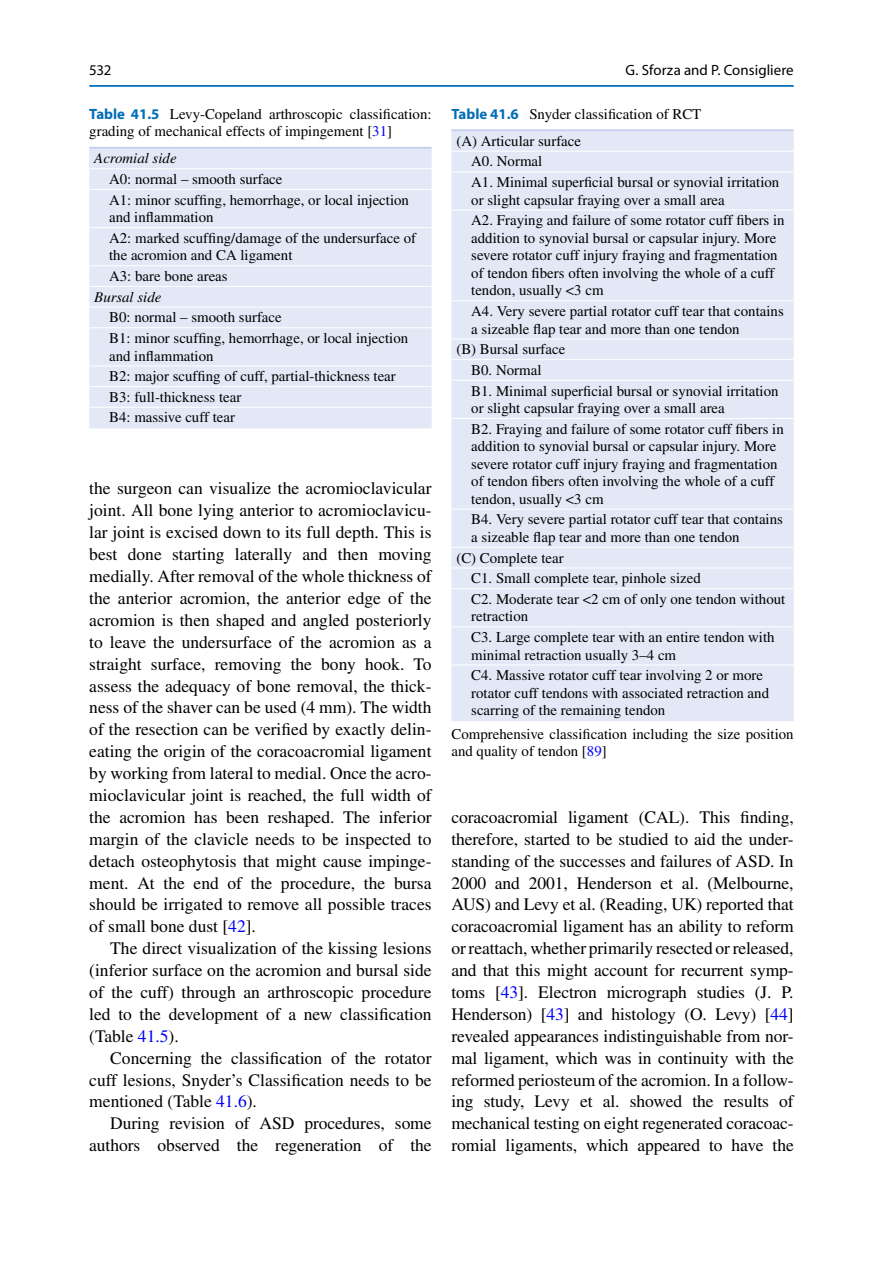
<style>
.page{position:relative;width:883px;height:1261px;background:#fff}
.page>*{position:absolute;margin:0;border:0;box-sizing:border-box;transform-origin:0 0}
.t1{font:17.5px/21.9px "Fdcnty Times";color:#000;text-align:justify}
.t2{font:14.88px/20.7px "Fdcnty Times";color:#000}
.t3{font:14.88px "Rdwdqn Myriad";letter-spacing:.005em;color:#000}
.t4{font:italic 14.88px "Wsvdjy Times";color:#000}
.s1{font-family:"Vjfqgh Myriad";font-weight:700;color:#006db6}
.s2{color:#0000fa}
</style>
<div class="page">
<div style="left:89px;top:148px;width:343px;height:280px;background:#e2e8f6"></div>
<hr style="left:89px;top:147px;width:343px;height:1px;background:#c3cfeb">
<hr style="left:89px;top:168px;width:343px;height:1px;background:#fff">
<hr style="left:89px;top:189px;width:343px;height:1px;background:#fff">
<hr style="left:89px;top:227px;width:343px;height:1px;background:#fff">
<hr style="left:89px;top:265px;width:343px;height:1px;background:#fff">
<hr style="left:89px;top:286px;width:343px;height:1px;background:#fff">
<hr style="left:89px;top:306px;width:343px;height:1px;background:#fff">
<hr style="left:89px;top:327px;width:343px;height:1px;background:#fff">
<hr style="left:89px;top:365px;width:343px;height:1px;background:#fff">
<hr style="left:89px;top:386px;width:343px;height:1px;background:#fff">
<hr style="left:89px;top:407px;width:343px;height:1px;background:#fff">
<svg style="left:451px;top:131px;width:343px;height:590px;background:#e3e9f6"></svg>
<hr style="left:451px;top:129px;width:343px;height:2px;background:#c3cfeb">
<hr style="left:451px;top:151px;width:343px;height:1px;background:#fff">
<hr style="left:451px;top:171px;width:343px;height:1px;background:#fff">
<hr style="left:451px;top:209px;width:343px;height:1px;background:#fff">
<hr style="left:451px;top:300px;width:343px;height:1px;background:#fff">
<hr style="left:451px;top:338px;width:343px;height:1px;background:#fff">
<hr style="left:451px;top:359px;width:343px;height:1px;background:#fff">
<hr style="left:451px;top:380px;width:343px;height:1px;background:#fff">
<hr style="left:451px;top:418px;width:343px;height:1px;background:#fff">
<hr style="left:451px;top:508px;width:343px;height:1px;background:#fff">
<hr style="left:451px;top:546px;width:343px;height:1px;background:#fff">
<hr style="left:451px;top:567px;width:343px;height:1px;background:#fff">
<hr style="left:451px;top:588px;width:343px;height:1px;background:#fff">
<hr style="left:451px;top:626px;width:343px;height:1px;background:#fff">
<hr style="left:451px;top:664px;width:343px;height:1px;background:#fff">
<hr style="left:89px;top:85px;width:705px;height:2px;background:#006db6">
<p class="t3" style="left:89px;top:64px;width:24px">532</p>
<p class="t2" style="left:89px;top:106px;width:344px;line-height:17.5px"><span class="s1">Table 41.5</span> Levy-Copeland arthroscopic classification: grading of mechanical effects of impingement [ <span class="s2">31</span> ]</p>
<p class="t4" style="left:94px;top:153px;width:84px">Acromial side</p>
<p class="t2" style="left:109px;top:170px;width:301px">A0: normal – smooth surface<br>A1: minor scuffing, hemorrhage, or local injection</p>
<p class="t2" style="left:109px;top:208px;width:309px">and inflammation<br>A2: marked scuffing/damage of the undersurface of</p>
<p class="t2" style="left:109px;top:246px;width:185px">the acromion and CA ligament<br>A3: bare bone areas</p>
<p class="t4" style="left:94px;top:291px;width:69px">Bursal side</p>
<p class="t2" style="left:109px;top:308px;width:301px">B0: normal – smooth surface<br>B1: minor scuffing, hemorrhage, or local injection</p>
<p class="t2" style="left:109px;top:346px;width:288px">and inflammation<br>B2: major scuffing of cuff, partial-thickness tear<br>B3: full-thickness tear<br>B4: massive cuff tear</p>
<p class="t1" style="left:89px;top:479px;width:344px">the surgeon can visualize the acromioclavicular joint. All bone lying anterior to acromioclavicu&shy;lar joint is excised down to its full depth. This is best done starting laterally and then moving medially. After removal of the whole thickness of the anterior acromion, the anterior edge of the acromion is then shaped and angled posteriorly to leave the undersurface of the acromion as a straight surface, removing the bony hook. To assess the adequacy of bone removal, the thick&shy;ness of the shaver can be used (4 mm). The width of the resection can be verified by exactly delin&shy;eating the origin of the coracoacromial ligament by working from lateral to medial. Once the acro&shy;mioclavicular joint is reached, the full width of the acromion has been reshaped. The inferior margin of the clavicle needs to be inspected to detach osteophytosis that might cause impinge&shy;ment. At the end of the procedure, the bursa should be irrigated to remove all possible traces of small bone dust [ <span class="s2">42</span> ].</p>
<p class="t1" style="left:89px;top:938px;width:344px;text-indent:21px">The direct visualization of the kissing lesions (inferior surface on the acromion and bursal side of the cuff) through an arthroscopic procedure led to the development of a new classification (Table <span class="s2">41.5</span> ).</p>
<p class="t1" style="left:89px;top:1048px;width:344px;text-indent:21px">Concerning the classification of the rotator cuff lesions, Snyder’s Classification needs to be mentioned (Table <span class="s2">41.6</span> ).</p>
<p class="t1" style="left:89px;top:1113px;width:344px;text-align:right">During revision of ASD procedures, some authors observed the regeneration of the</p>
<p class="t3" style="left:625px;top:64px;width:170px">G. Sforza and P. Consigliere</p>
<p class="t2" style="left:456px;top:102px;width:247px;line-height:26.9px;text-indent:-5px"><span class="s1">Table 41.6</span> Snyder classification of RCT (A) Articular surface</p>
<p class="t2" style="left:471px;top:152px;width:310px">A0. Normal<br>A1. Minimal superficial bursal or synovial irritation</p>
<p class="t2" style="left:471px;top:191px;width:315px">or slight capsular fraying over a small area<br>A2. Fraying and failure of some rotator cuff fibers in</p>
<p class="t2" style="left:471px;top:230px;width:308px;line-height:17.5px">addition to synovial bursal or capsular injury. More severe rotator cuff injury fraying and fragmentation of tendon fibers often involving the whole of a cuff tendon, usually &lt;3 cm</p>
<p class="t2" style="left:471px;top:303px;width:314px;line-height:17.5px">A4. Very severe partial rotator cuff tear that contains a sizeable flap tear and more than one tendon</p>
<p class="t2" style="left:471px;top:340px;width:309px;text-indent:-15px">(B) Bursal surface<br>B0. Normal<br>B1. Minimal superficial bursal or synovial irritation</p>
<p class="t2" style="left:471px;top:399px;width:314px">or slight capsular fraying over a small area<br>B2. Fraying and failure of some rotator cuff fibers in</p>
<p class="t2" style="left:471px;top:439px;width:308px;line-height:17.5px">addition to synovial bursal or capsular injury. More severe rotator cuff injury fraying and fragmentation of tendon fibers often involving the whole of a cuff tendon, usually &lt;3 cm</p>
<p class="t2" style="left:471px;top:512px;width:313px;line-height:17.5px">B4. Very severe partial rotator cuff tear that contains a sizeable flap tear and more than one tendon</p>
<p class="t2" style="left:471px;top:548px;width:316px;text-indent:-15px">(C) Complete tear<br>C1. Small complete tear, pinhole sized<br>C2. Moderate tear &lt;2 cm of only one tendon without</p>
<p class="t2" style="left:471px;top:607px;width:305px">retraction<br>C3. Large complete tear with an entire tendon with</p>
<p class="t2" style="left:471px;top:645px;width:293px">minimal retraction usually 3–4 cm<br>C4. Massive rotator cuff tear involving 2 or more</p>
<p class="t2" style="left:471px;top:685px;width:299px;line-height:17.5px">rotator cuff tendons with associated retraction and scarring of the remaining tendon</p>
<p class="t2" style="left:451px;top:726px;width:344px;line-height:17.5px">Comprehensive classification including the size position and quality of tendon [ <span class="s2">89</span> ]</p>
<p class="t1" style="left:451px;top:807px;width:344px">coracoacromial ligament (CAL). This finding, therefore, started to be studied to aid the under&shy;standing of the successes and failures of ASD. In 2000 and 2001, Henderson et al. (Melbourne, AUS) and Levy et al. (Reading, UK) reported that coracoacromial ligament has an ability to reform or reattach, whether primarily resected or released, and that this might account for recurrent symp&shy;toms [ <span class="s2">43</span> ]. Electron micrograph studies (J. P.<br>Henderson) [ <span class="s2">43</span> ] and histology (O. Levy) [ <span class="s2">44</span> ] revealed appearances indistinguishable from nor&shy;mal ligament, which was in continuity with the reformed periosteum of the acromion. In a follow&shy;ing study, Levy et al. showed the results of mechanical testing on eight regenerated coracoac&shy;romial ligaments, which appeared to have the</p>
</div>
